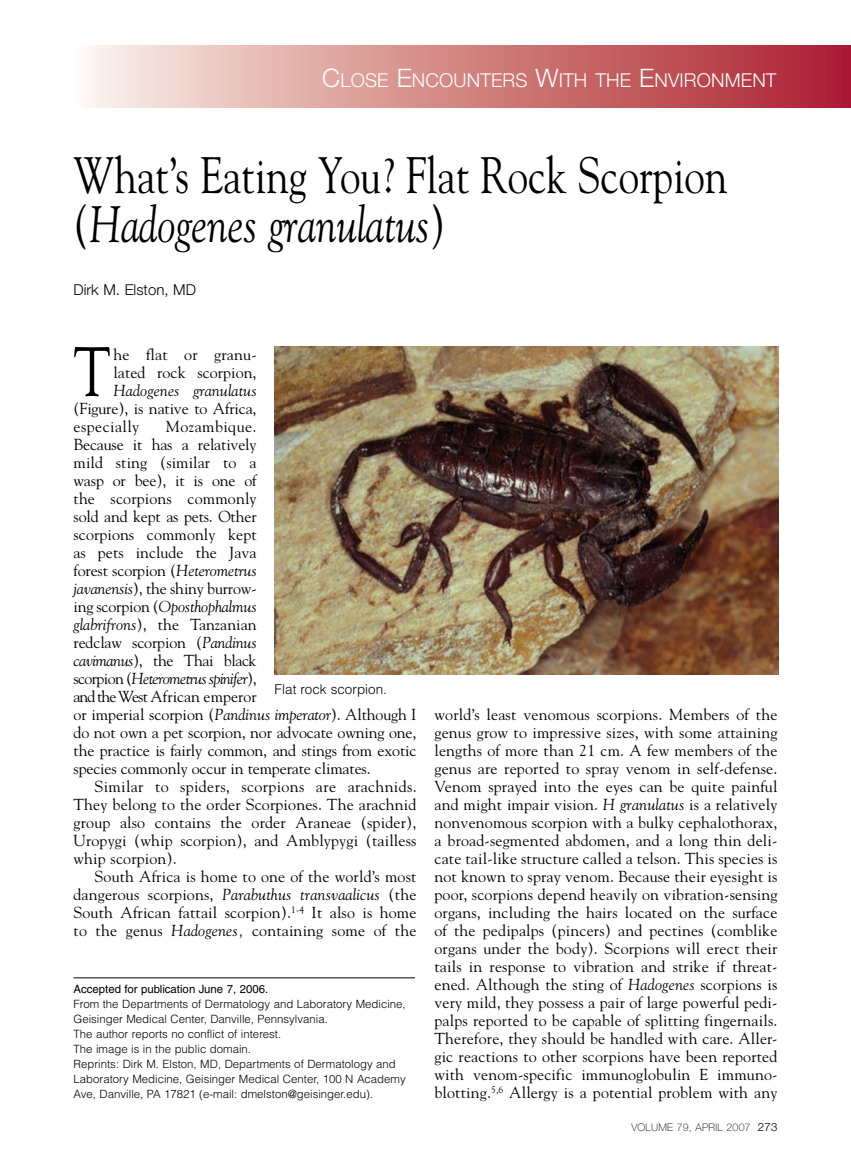
<style>
.page{position:relative;width:851px;height:1161px;background:#fff}
.page>*{position:absolute;margin:0;border:0;box-sizing:border-box;transform-origin:0 0}
.t1{font:69.6px "Goudy";color:#000;scale:.8 1}
.t2{font:51px/49.5px "Goudy";color:#000;scale:.8 1}
.t3{font:300 19.2px "Helvetica Neue";letter-spacing:.005em;color:#fff}
.t4{font:15.9px/18px "Goudy";color:#000}
.t5{font:italic 15.9px "Goudy";letter-spacing:.005em;color:#000}
.t6{font:300 15px "Helvetica Neue";color:#000}
.t7{font:300 13.5px "Helvetica";color:#000}
.t8{font:300 11.4px/15px "Helvetica";color:#000}
.t9{font:11.4px "Helvetica";color:#000}
.t10{font:100 10.5px "Helvetica Neue";letter-spacing:.025em;color:#000}
.s1{font-size:25.5px}
.s2{font-style:italic}
.s3{font-weight:300;font-size:11.4px}
</style>
<div class="page">
<svg style="left:87px;top:45px;width:763px;height:63px;background:#d28586"></svg>
<hr style="left:74px;top:978px;width:341px;height:1px;background:#000">
<img style="left:275px;top:346px;width:504px;height:328px">
<p class="t3" style="left:322px;top:68px;width:456px"><span class="s1">C</span>LOSE <span class="s1">E</span>NCOUNTERS <span class="s1">W</span>ITH THE <span class="s1">E</span>NVIRONMENT</p>
<h2 class="t2" style="left:74px;top:149px;width:819px">What’s Eating You? Flat Rock Scorpion (<span class="s2">Hadogenes granulatus</span>)</h2>
<p class="t6" style="left:74px;top:280px;width:124px">DIRK M. ELSTON, MD</p>
<h1 class="t1" style="left:74px;top:329px;width:48px">T</h1>
<p class="t4" style="left:113px;top:345px;width:145px">he flat or granu&shy;lated rock scorpion,</p>
<p class="t5" style="left:113px;top:381px;width:145px">Hadogenes granulatus</p>
<p class="t4" style="left:74px;top:399px;width:184px">(Figure), is native to Africa, especially</p>
<p class="t4" style="left:74px;top:417px;width:344px;text-indent:92px">Mozambique.<br>Because it has a relatively<br>mild sting (similar to a<br>wasp or bee), it is one of<br>the scorpions commonly<br>sold and kept as pets. Other<br>scorpions commonly kept<br>as pets include the Java<br>forest scorpion (<span class="s2">Heterometrus<br>javanensis</span>), the shiny burrow-<br>ing scorpion (<span class="s2">Oposthophalmus<br>glabrifrons</span>), the Tanzanian<br>redclaw scorpion (<span class="s2">Pandinus<br>cavimanus</span>), the Thai black<br>scorpion (<span class="s2">Heterometrus spinifer</span>),<br>and the West African emperor<br>or imperial scorpion (<span class="s2">Pandinus imperator</span>). Although I do not own a pet scorpion, nor advocate owning one, the practice is fairly common, and stings from exotic species commonly occur in temperate climates.</p>
<p class="t4" style="left:74px;top:777px;width:344px;text-align:justify;text-indent:21px">Similar to spiders, scorpions are arachnids.<br>They belong to the order Scorpiones. The arachnid group also contains the order Araneae (spider), Uropygi (whip scorpion), and Amblypygi (tailless whip scorpion).</p>
<p class="t4" style="left:74px;top:867px;width:344px;text-align:justify;text-indent:21px">South Africa is home to one of the world’s most dangerous scorpions, <span class="s2">Parabuthus transvaalicus</span> (the South African fattail scorpion).<sup>1-4</sup> It also is home to the genus <span class="s2">Hadogenes,</span> containing some of the</p>
<p class="t7" style="left:275px;top:681px;width:114px">Flat rock scorpion.</p>
<p class="t9" style="left:74px;top:982px;width:196px">Accepted for publication June 7, 2006.</p>
<p class="t8" style="left:74px;top:996px;width:334px">From the Departments of Dermatology and Laboratory Medicine, Geisinger Medical Center, Danville, Pennsylvania.<br>The author reports no conflict of interest.<br>The image is in the public domain.<br>Reprints: Dirk M. Elston, MD, Departments of Dermatology and Laboratory Medicine, Geisinger Medical Center, 100 N Academy Ave, Danville, PA 17821 (e-mail: dmelston@geisinger.edu).</p>
<p class="t4" style="left:434px;top:705px;width:344px;text-align:justify">world’s least venomous scorpions. Members of the genus grow to impressive sizes, with some attaining lengths of more than 21 cm. A few members of the genus are reported to spray venom in self-defense.<br>Venom sprayed into the eyes can be quite painful and might impair vision. <span class="s2">H granulatus</span> is a relatively nonvenomous scorpion with a bulky cephalothorax, a broad-segmented abdomen, and a long thin deli&shy;cate tail-like structure called a telson. This species is not known to spray venom. Because their eyesight is poor, scorpions depend heavily on vibration-sensing organs, including the hairs located on the surface of the pedipalps (pincers) and pectines (comblike organs under the body). Scorpions will erect their tails in response to vibration and strike if threat&shy;ened. Although the sting of <span class="s2">Hadogenes</span> scorpions is very mild, they possess a pair of large powerful pedi&shy;palps reported to be capable of splitting fingernails.<br>Therefore, they should be handled with care. Aller&shy;gic reactions to other scorpions have been reported with venom-specific immunoglobulin E immuno&shy;blotting.<sup>5,6</sup> Allergy is a potential problem with any</p>
<p class="t10" style="left:631px;top:1122px;width:148px">VOLUME 79, APRIL 2007 <span class="s3">273</span></p>
</div>
